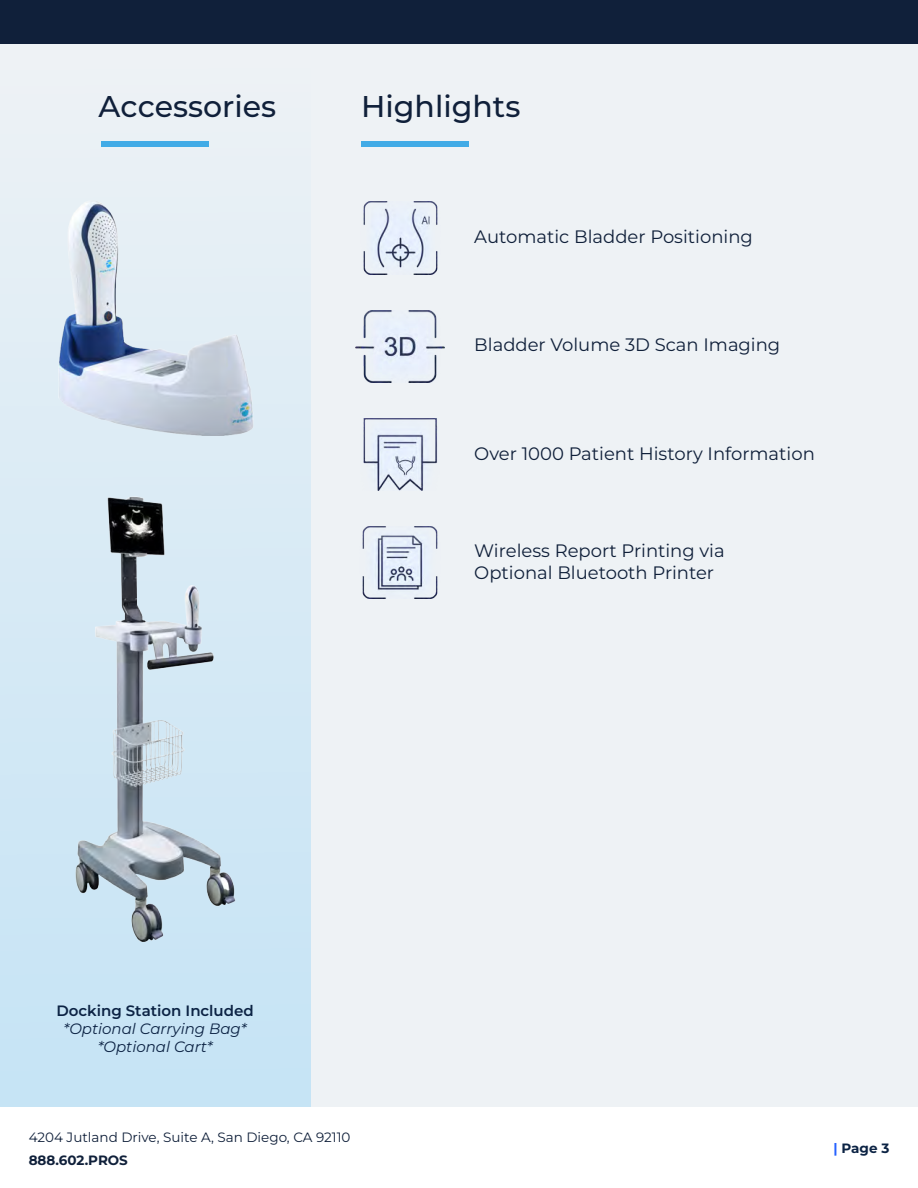
<style>
.page{position:relative;width:918px;height:1188px;background:#fff}
.page>*{position:absolute;margin:0;border:0;box-sizing:border-box;transform-origin:0 0}
.t1{font:500 30px "Montserrat";color:#10203a}
.t2{font:18px/22.5px "Montserrat";color:#10203a}
.t3{font:italic 15px/18px "Montserrat";color:#0c2344;text-align:center}
.t4{font:600 15px "Montserrat";color:#0c2344}
.t5{font:13.5px "Montserrat";color:#10203a}
.t6{font:700 13.5px "Montserrat";color:#10203a}
.t7{font:700 13.5px "Montserrat";color:#0c2344}
.s1{color:#2561ff}
</style>
<div class="page">
<div style="left:0;top:0;width:918px;height:1106px;background:#eef2f5"></div>
<div style="left:0;top:3px;width:310px;height:1103px;background:linear-gradient(to bottom,#edf1f4,#c5e4f6)"></div>
<div style="left:101px;top:141px;width:108px;height:6px;background:#41abe6"></div>
<div style="left:0;top:0;width:918px;height:43px;background:#10203a"></div>
<img style="left:54px;top:480px;width:202px;height:479px">
<img style="left:43px;top:186px;width:224px;height:262px">
<div style="left:361px;top:141px;width:108px;height:6px;background:#41abe6"></div>
<img style="left:356px;top:310px;width:89px;height:72px">
<img style="left:363px;top:201px;width:75px;height:73px">
<img style="left:363px;top:418px;width:75px;height:72px">
<img style="left:362px;top:527px;width:76px;height:72px">
<h1 class="t1" style="left:99px;top:85px;width:179px">Accessories</h1>
<h1 class="t1" style="left:361px;top:86px;width:161px">Highlights</h1>
<p class="t2" style="left:474px;top:225px;width:280px">Automatic Bladder Positioning</p>
<p class="t2" style="left:474px;top:333px;width:308px">Bladder Volume 3D Scan Imaging</p>
<p class="t2" style="left:474px;top:442px;width:342px">Over 1000 Patient History Information</p>
<p class="t2" style="left:474px;top:539px;width:252px">Wireless Report Printing via<br>Optional Bluetooth Printer</p>
<p class="t4" style="left:56px;top:1000px;width:199px">Docking Station Included</p>
<p class="t3" style="left:64px;top:1019px;width:185px">*Optional Carrying Bag* *Optional Cart*</p>
<p class="t5" style="left:29px;top:1128px;width:323px">4204 Jutland Drive, Suite A, San Diego, CA 92110</p>
<p class="t6" style="left:29px;top:1151px;width:101px">888.602.PROS</p>
<p class="t7" style="left:833px;top:1140px;width:57px"><span class="s1">|</span> Page 3</p>
</div>
